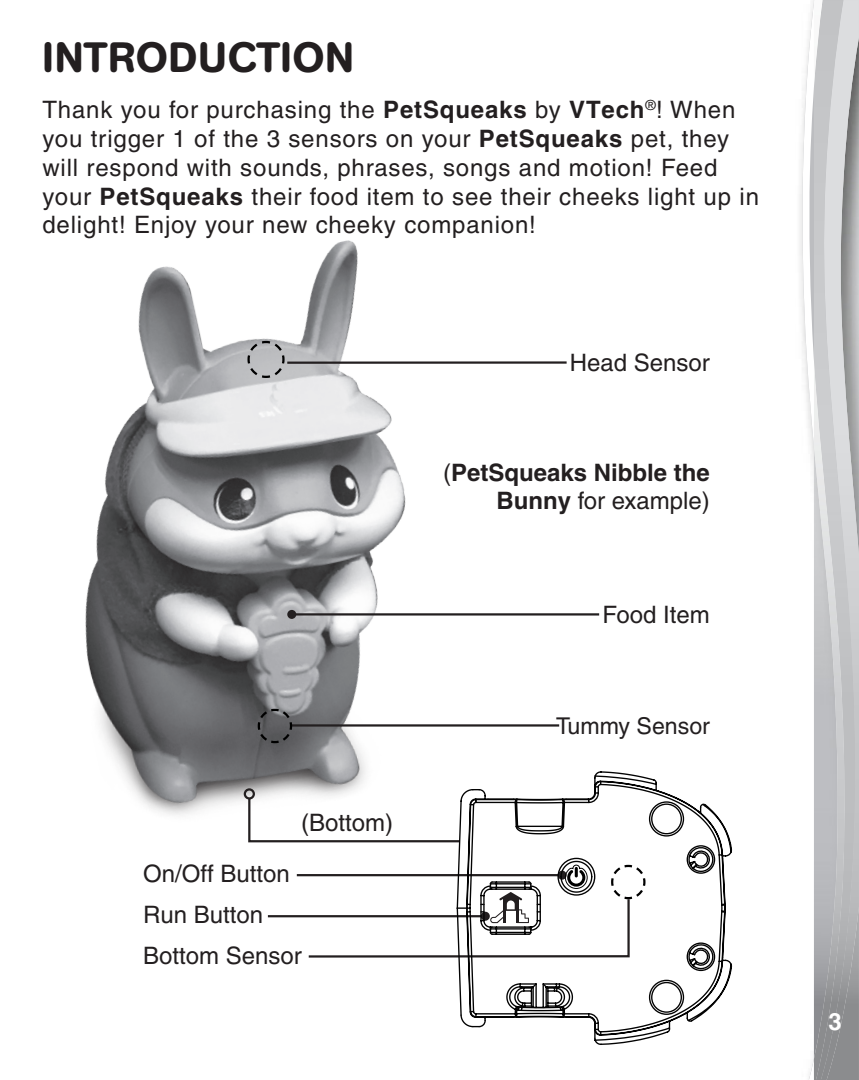
<style>
.page{position:relative;width:859px;height:1080px;background:#fff}
.page>*{position:absolute;margin:0;border:0;box-sizing:border-box;transform-origin:0 0}
.headline{font:500 42px "AG Book Rounded";letter-spacing:.02em;color:#231f20}
.body_text_1{font:500 24px/28.8px "Helvetica";letter-spacing:.035em;color:#231f20}
.body_text_1-2{font:500 24px "Helvetica";color:#231f20}
.body_text_1-3{font:700 24px/28.8px "Helvetica";color:#231f20;text-align:right}
.t1{font:700 24px "Helvetica";color:#fff}
.body_text_1-4{font:500 23.1px "Helvetica";color:#231f20}
.s1{font-weight:700}
.s2{font-weight:500}
</style>
<div class="page">
<svg style="left:802px;top:0;width:12px;height:1080px"></svg>
<img style="left:847px;top:906px;width:12px;height:174px">
<svg style="left:847px;top:0;width:12px;height:906px;background:#b6b7b9"></svg>
<img style="left:814px;top:0;width:33px;height:1080px">
<img style="left:85px;top:240px;width:321px;height:575px">
<svg style="left:247px;top:796px;width:209px;height:47px"></svg>
<div style="left:244px;top:788px;width:11px;height:12px;border:2px solid #231f20;border-radius:50%"></div>
<hr style="left:291px;top:724px;width:268px;height:3px;background:#231f20">
<hr style="left:297px;top:874px;width:265px;height:2px;background:#231f20">
<hr style="left:268px;top:915px;width:217px;height:2px;background:#231f20">
<hr style="left:292px;top:613px;width:307px;height:3px;background:#231f20">
<div style="left:287px;top:610px;width:9px;height:9px;background:#231f20;border-radius:50%"></div>
<hr style="left:287px;top:361px;width:280px;height:3px;background:#231f20">
<svg style="left:460px;top:771px;width:273px;height:274px"></svg>
<svg style="left:571px;top:823px;width:65px;height:14px"></svg>
<svg style="left:246px;top:340px;width:40px;height:39px;background:#aaabad"></svg>
<svg style="left:257px;top:708px;width:36px;height:36px"></svg>
<svg style="left:306px;top:864px;width:341px;height:95px"></svg>
<p class="headline" style="left:42px;top:33px;width:313px">INTRODUCTION</p>
<p class="body_text_1" style="left:42px;top:95px;width:718px">Thank you for purchasing the <span class="s1">PetSqueaks</span> by <span class="s1">VTech</span><sup>®</sup>! When you trigger 1 of the 3 sensors on your <span class="s1">PetSqueaks</span> pet, they will respond with sounds, phrases, songs and motion! Feed your <span class="s1">PetSqueaks</span> their food item to see their cheeks light up in delight! Enjoy your new cheeky companion!</p>
<p class="body_text_1-2" style="left:570px;top:348px;width:142px">Head Sensor</p>
<p class="body_text_1-3" style="left:443px;top:457px;width:268px"><span class="s2">(</span>PetSqueaks Nibble the<br>Bunny <span class="s2">for example)</span></p>
<p class="body_text_1-2" style="left:603px;top:601px;width:109px">Food Item</p>
<p class="body_text_1-2" style="left:143px;top:860px;width:148px">On/Off Button</p>
<p class="body_text_1-2" style="left:143px;top:901px;width:122px">Run Button</p>
<p class="body_text_1" style="left:301px;top:808px;width:94px">(Bottom)</p>
<p class="body_text_1-2" style="left:143px;top:942px;width:160px">Bottom Sensor</p>
<p class="body_text_1-4" style="left:556px;top:712px;width:155px">Tummy Sensor</p>
<p class="t1" style="left:828px;top:1007px;width:15px">3</p>
</div>
